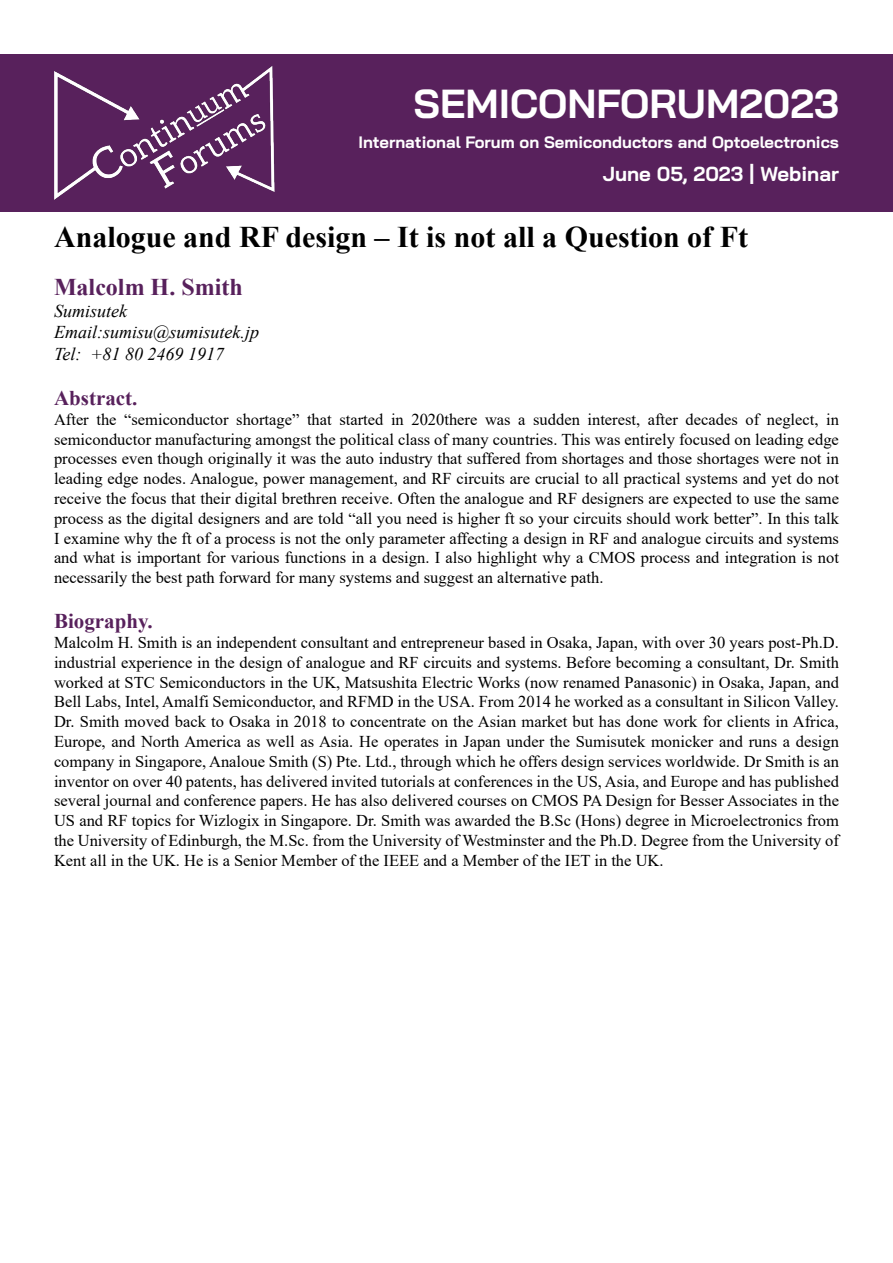
<style>
.page{position:relative;width:893px;height:1263px;background:#fff}
.page>*{position:absolute;margin:0;border:0;box-sizing:border-box;transform-origin:0 0}
.t1{font:700 40.5px "Bai Jamjuree";color:#fff}
.t2{font:700 30px "Times New Roman";color:#000}
.t3{font:700 24px "Times New Roman";color:#58215c}
.t4{font:700 21px "Times New Roman";color:#58215c}
.t5{font:700 20.25px "Bai Jamjuree";color:#fff}
.t6{font:italic 18px/21.6px "Times New Roman";color:#000}
.t7{font:16.5px/19.8px "Times New Roman";color:#000;text-align:justify}
.t8{font:700 16.5px "Bai Jamjuree";color:#fff}
</style>
<div class="page">
<div style="left:0;top:54px;width:893px;height:157px;background:#58215c"></div>
<img style="left:54px;top:66px;width:221px;height:146px">
<h1 class="t1" style="left:413px;top:80px;width:427px">SEMICONFORUM2023</h1>
<p class="t8" style="left:358px;top:132px;width:482px">International Forum on Semiconductors and Optoelectronics</p>
<p class="t5" style="left:603px;top:162px;width:238px">June 05, 2023 | Webinar</p>
<h2 class="t2" style="left:54px;top:215px;width:695px">Analogue and RF design – It is not all a Question of Ft</h2>
<h3 class="t3" style="left:54px;top:270px;width:190px">Malcolm H. Smith</h3>
<p class="t6" style="left:54px;top:299px;width:207px">Sumisutek<br>Email:sumisu@sumisutek.jp<br>Tel: +81 80 2469 1917</p>
<p class="t4" style="left:54px;top:383px;width:85px">Abstract.</p>
<p class="t7" style="left:54px;top:409px;width:786px">After the “semiconductor shortage” that started in 2020there was a sudden interest, after decades of neglect, in semiconductor manufacturing amongst the political class of many countries. This was entirely focused on leading edge processes even though originally it was the auto industry that suffered from shortages and those shortages were not in leading edge nodes. Analogue, power management, and RF circuits are crucial to all practical systems and yet do not receive the focus that their digital brethren receive. Often the analogue and RF designers are expected to use the same process as the digital designers and are told “all you need is higher ft so your circuits should work better”. In this talk I examine why the ft of a process is not the only parameter affecting a design in RF and analogue circuits and systems and what is important for various functions in a design. I also highlight why a CMOS process and integration is not necessarily the best path forward for many systems and suggest an alternative path.</p>
<p class="t4" style="left:54px;top:606px;width:100px">Biography.</p>
<p class="t7" style="left:54px;top:632px;width:786px">Malcolm H. Smith is an independent consultant and entrepreneur based in Osaka, Japan, with over 30 years post-Ph.D. industrial experience in the design of analogue and RF circuits and systems. Before becoming a consultant, Dr. Smith worked at STC Semiconductors in the UK, Matsushita Electric Works (now renamed Panasonic) in Osaka, Japan, and Bell Labs, Intel, Amalfi Semiconductor, and RFMD in the USA. From 2014 he worked as a consultant in Silicon Valley.<br>Dr. Smith moved back to Osaka in 2018 to concentrate on the Asian market but has done work for clients in Africa, Europe, and North America as well as Asia. He operates in Japan under the Sumisutek monicker and runs a design company in Singapore, Analoue Smith (S) Pte. Ltd., through which he offers design services worldwide. Dr Smith is an inventor on over 40 patents, has delivered invited tutorials at conferences in the US, Asia, and Europe and has published several journal and conference papers. He has also delivered courses on CMOS PA Design for Besser Associates in the US and RF topics for Wizlogix in Singapore. Dr. Smith was awarded the B.Sc (Hons) degree in Microelectronics from the University of Edinburgh, the M.Sc. from the University of Westminster and the Ph.D. Degree from the University of Kent all in the UK. He is a Senior Member of the IEEE and a Member of the IET in the UK.</p>
</div>
